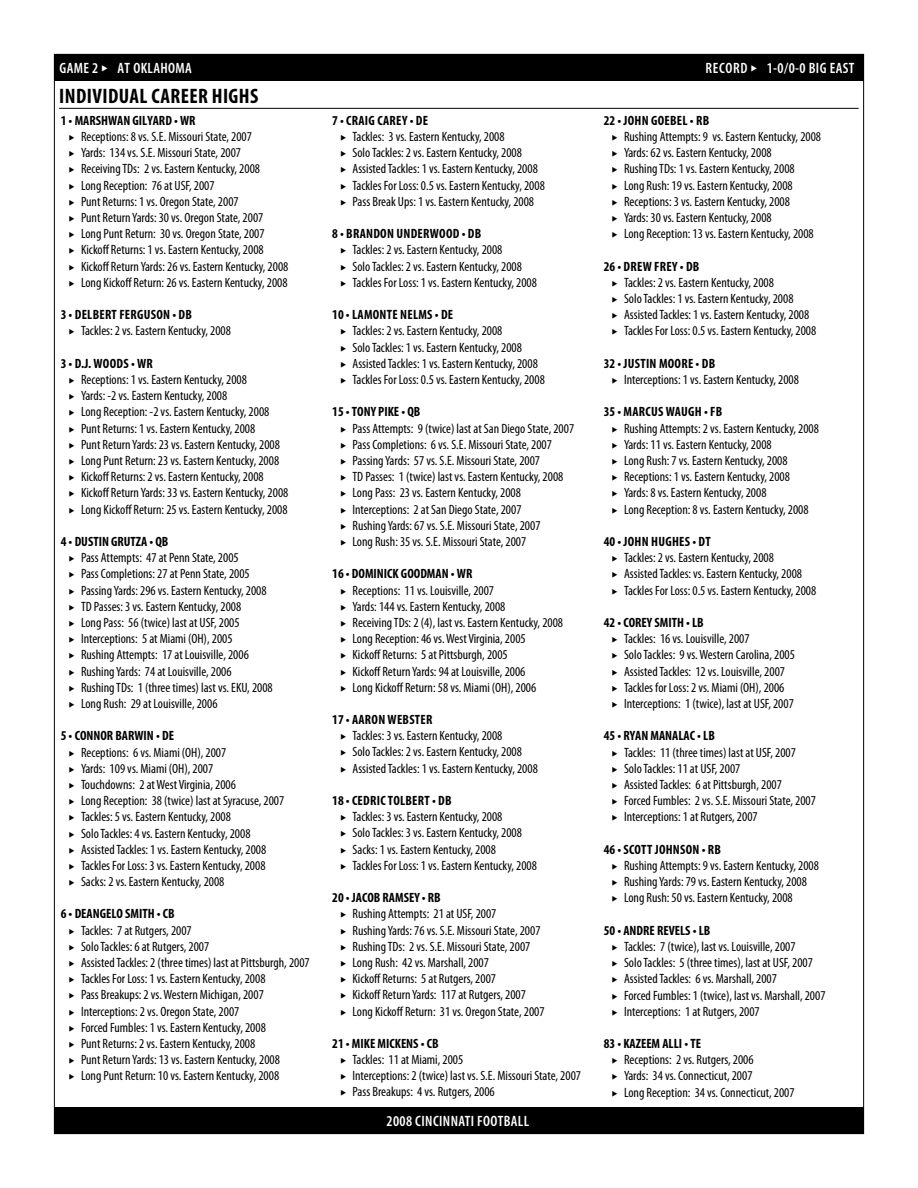
<style>
.page{position:relative;width:918px;height:1188px;background:#fff}
.page>*{position:absolute;margin:0;border:0;box-sizing:border-box;transform-origin:0 0}
.t1{font:700 condensed 21px "Myriad Pro";letter-spacing:.02em;color:#000}
.t2{font:600 condensed 15px "Myriad Pro";letter-spacing:.025em;color:#fff}
.t3{font:condensed 13.5px/16.2px "Myriad Pro";color:#000}
.t4{font:700 condensed 13.5px "Myriad Pro";color:#000}
.t5{font:700 condensed 13.5px "Myriad Pro";letter-spacing:.02em;color:#000}
.t6{font:700 condensed 13.5px "Myriad Pro";letter-spacing:.025em;color:#000}
</style>
<div class="page">
<div style="left:54px;top:1107px;width:810px;height:27px;background:#000"></div>
<div style="left:54px;top:54px;width:810px;height:27px;background:#000"></div>
<hr style="left:59px;top:108px;width:800px;height:1px;background:#000">
<p class="t2" style="left:60px;top:59px;width:115px">GAME 2 ◆ AT OKLAHOMAR</p>
<p class="t2" style="left:713px;top:59px;width:15px">ECORD</p>
<p class="t2" style="left:751px;top:59px;width:105px">◆ 1-0/0-0 BIG EAST</p>
<h1 class="t1" style="left:59px;top:83px;width:201px">INDIVIDUAL CAREER HIGHS</h1>
<p class="t4" style="left:61px;top:112px;width:128px">1 • MARSHWAN GILYARD • WR</p>
<p class="t3" style="left:81px;top:128px;width:209px">Receptions: 8 vs. S.E. Missouri State, 2007<br>Yards: 134 vs. S.E. Missouri State, 2007<br>Receiving TDs: 2 vs. Eastern Kentucky, 2008<br>Long Reception: 76 at USF, 2007<br>Punt Returns: 1 vs. Oregon State, 2007<br>Punt Return Yards: 30 vs. Oregon State, 2007<br>Long Punt Return: 30 vs. Oregon State, 2007<br>Kickoff Returns: 1 vs. Eastern Kentucky, 2008<br>Kickoff Return Yards: 26 vs. Eastern Kentucky, 2008<br>Long Kickoff Return: 26 vs. Eastern Kentucky, 2008</p>
<p class="t5" style="left:61px;top:306px;width:133px">3 • DELBERT FERGUSON • DB</p>
<p class="t3" style="left:81px;top:323px;width:152px">Tackles: 2 vs. Eastern Kentucky, 2008</p>
<p class="t4" style="left:61px;top:355px;width:94px">3 • D.J. WOODS • WR</p>
<p class="t3" style="left:81px;top:371px;width:209px">Receptions: 1 vs. Eastern Kentucky, 2008<br>Yards: -2 vs. Eastern Kentucky, 2008<br>Long Reception: -2 vs. Eastern Kentucky, 2008<br>Punt Returns: 1 vs. Eastern Kentucky, 2008<br>Punt Return Yards: 23 vs. Eastern Kentucky, 2008<br>Long Punt Return: 23 vs. Eastern Kentucky, 2008<br>Kickoff Returns: 2 vs. Eastern Kentucky, 2008<br>Kickoff Return Yards: 33 vs. Eastern Kentucky, 2008<br>Long Kickoff Return: 25 vs. Eastern Kentucky, 2008</p>
<p class="t4" style="left:61px;top:533px;width:109px">4 • DUSTIN GRUTZA • QB</p>
<p class="t3" style="left:81px;top:550px;width:193px">Pass Attempts: 47 at Penn State, 2005<br>Pass Completions: 27 at Penn State, 2005<br>Passing Yards: 296 vs. Eastern Kentucky, 2008<br>TD Passes: 3 vs. Eastern Kentucky, 2008<br>Long Pass: 56 (twice) last at USF, 2005<br>Interceptions: 5 at Miami (OH), 2005<br>Rushing Attempts: 17 at Louisville, 2006<br>Rushing Yards: 74 at Louisville, 2006<br>Rushing TDs: 1 (three times) last vs. EKU, 2008<br>Long Rush: 29 at Louisville, 2006</p>
<p class="t4" style="left:61px;top:727px;width:115px">5 • CONNOR BARWIN • DE</p>
<p class="t3" style="left:81px;top:744px;width:205px">Receptions: 6 vs. Miami (OH), 2007<br>Yards: 109 vs. Miami (OH), 2007<br>Touchdowns: 2 at West Virginia, 2006<br>Long Reception: 38 (twice) last at Syracuse, 2007<br>Tackles: 5 vs. Eastern Kentucky, 2008<br>Solo Tackles: 4 vs. Eastern Kentucky, 2008<br>Assisted Tackles: 1 vs. Eastern Kentucky, 2008<br>Tackles For Loss: 3 vs. Eastern Kentucky, 2008<br>Sacks: 2 vs. Eastern Kentucky, 2008</p>
<p class="t4" style="left:61px;top:905px;width:116px">6 • DEANGELO SMITH • CB</p>
<p class="t3" style="left:81px;top:922px;width:230px">Tackles: 7 at Rutgers, 2007<br>Solo Tackles: 6 at Rutgers, 2007<br>Assisted Tackles: 2 (three times) last at Pittsburgh, 2007<br>Tackles For Loss: 1 vs. Eastern Kentucky, 2008<br>Pass Breakups: 2 vs. Western Michigan, 2007<br>Interceptions: 2 vs. Oregon State, 2007<br>Forced Fumbles: 1 vs. Eastern Kentucky, 2008<br>Punt Returns: 2 vs. Eastern Kentucky, 2008<br>Punt Return Yards: 13 vs. Eastern Kentucky, 2008<br>Long Punt Return: 10 vs. Eastern Kentucky, 2008</p>
<p class="t6" style="left:332px;top:112px;width:97px">7 • CRAIG CAREY • DE</p>
<p class="t3" style="left:352px;top:128px;width:194px">Tackles: 3 vs. Eastern Kentucky, 2008<br>Solo Tackles: 2 vs. Eastern Kentucky, 2008<br>Assisted Tackles: 1 vs. Eastern Kentucky, 2008<br>Tackles For Loss: 0.5 vs. Eastern Kentucky, 2008<br>Pass Break Ups: 1 vs. Eastern Kentucky, 2008</p>
<p class="t4" style="left:332px;top:225px;width:99px">8 • BRANDON UNDERWOOD</p>
<p class="t4" style="left:462px;top:225px;width:14px">• DB</p>
<p class="t3" style="left:352px;top:242px;width:186px">Tackles: 2 vs. Eastern Kentucky, 2008<br>Solo Tackles: 2 vs. Eastern Kentucky, 2008<br>Tackles For Loss: 1 vs. Eastern Kentucky, 2008</p>
<p class="t5" style="left:332px;top:306px;width:121px">10 • LAMONTE NELMS • DE</p>
<p class="t3" style="left:352px;top:323px;width:194px">Tackles: 2 vs. Eastern Kentucky, 2008<br>Solo Tackles: 1 vs. Eastern Kentucky, 2008<br>Assisted Tackles: 1 vs. Eastern Kentucky, 2008<br>Tackles For Loss: 0.5 vs. Eastern Kentucky, 2008</p>
<p class="t4" style="left:332px;top:404px;width:90px">15 • TONY PIKE • QB</p>
<p class="t3" style="left:352px;top:420px;width:223px">Pass Attempts: 9 (twice) last at San Diego State, 2007<br>Pass Completions: 6 vs. S.E. Missouri State, 2007<br>Passing Yards: 57 vs. S.E. Missouri State, 2007<br>TD Passes: 1 (twice) last vs. Eastern Kentucky, 2008<br>Long Pass: 23 vs. Eastern Kentucky, 2008<br>Interceptions: 2 at San Diego State, 2007<br>Rushing Yards: 67 vs. S.E. Missouri State, 2007<br>Long Rush: 35 vs. S.E. Missouri State, 2007</p>
<p class="t4" style="left:332px;top:565px;width:77px">16 • DOMINICK GOOD</p>
<p class="t4" style="left:427px;top:565px;width:47px">MAN • WR</p>
<p class="t3" style="left:352px;top:582px;width:212px">Receptions: 11 vs. Louisville, 2007<br>Yards: 144 vs. Eastern Kentucky, 2008<br>Receiving TDs: 2 (4), last vs. Eastern Kentucky, 2008<br>Long Reception: 46 vs. West Virginia, 2005<br>Kickoff Returns: 5 at Pittsburgh, 2005<br>Kickoff Return Yards: 94 at Louisville, 2006<br>Long Kickoff Return: 58 vs. Miami (OH), 2006</p>
<p class="t5" style="left:332px;top:711px;width:102px">17 • AARON WEBSTER</p>
<p class="t3" style="left:352px;top:727px;width:187px">Tackles: 3 vs. Eastern Kentucky, 2008<br>Solo Tackles: 2 vs. Eastern Kentucky, 2008<br>Assisted Tackles: 1 vs. Eastern Kentucky, 2008</p>
<p class="t4" style="left:332px;top:792px;width:63px">18 • CEDRIC TOLB</p>
<p class="t4" style="left:412px;top:792px;width:41px">ERT • DB</p>
<p class="t3" style="left:352px;top:808px;width:186px">Tackles: 3 vs. Eastern Kentucky, 2008<br>Solo Tackles: 3 vs. Eastern Kentucky, 2008<br>Sacks: 1 vs. Eastern Kentucky, 2008<br>Tackles For Loss: 1 vs. Eastern Kentucky, 2008</p>
<p class="t4" style="left:332px;top:889px;width:110px">20 • JACOB RAMSEY • RB</p>
<p class="t3" style="left:352px;top:906px;width:194px">Rushing Attempts: 21 at USF, 2007<br>Rushing Yards: 76 vs. S.E. Missouri State, 2007<br>Rushing TDs: 2 vs. S.E. Missouri State, 2007<br>Long Rush: 42 vs. Marshall, 2007<br>Kickoff Returns: 5 at Rutgers, 2007<br>Kickoff Return Yards: 117 at Rutgers, 2007<br>Long Kickoff Return: 31 vs. Oregon State, 2007</p>
<p class="t4" style="left:332px;top:1035px;width:108px">21 • MIKE MICKENS • CB</p>
<p class="t3" style="left:352px;top:1051px;width:230px">Tackles: 11 at Miami, 2005<br>Interceptions: 2 (twice) last vs. S.E. Missouri State, 2007<br>Pass Breakups: 4 vs. Rutgers, 2006</p>
<p class="t2" style="left:387px;top:1112px;width:138px">2008 CINCINNATI FOOTBALL</p>
<p class="t5" style="left:604px;top:112px;width:107px">22 • JOHN GOEBEL • RB</p>
<p class="t3" style="left:624px;top:128px;width:199px">Rushing Attempts: 9 vs. Eastern Kentucky, 2008<br>Yards: 62 vs. Eastern Kentucky, 2008<br>Rushing TDs: 1 vs. Eastern Kentucky, 2008<br>Long Rush: 19 vs. Eastern Kentucky, 2008<br>Receptions: 3 vs. Eastern Kentucky, 2008<br>Yards: 30 vs. Eastern Kentucky, 2008<br>Long Reception: 13 vs. Eastern Kentucky, 2008</p>
<p class="t5" style="left:604px;top:258px;width:97px">26 • DREW FREY • DB</p>
<p class="t3" style="left:624px;top:274px;width:194px">Tackles: 2 vs. Eastern Kentucky, 2008<br>Solo Tackles: 1 vs. Eastern Kentucky, 2008<br>Assisted Tackles: 1 vs. Eastern Kentucky, 2008<br>Tackles For Loss: 0.5 vs. Eastern Kentucky, 2008</p>
<p class="t5" style="left:604px;top:355px;width:113px">32 • JUSTIN MOORE • DB</p>
<p class="t3" style="left:624px;top:371px;width:177px">Interceptions: 1 vs. Eastern Kentucky, 2008</p>
<p class="t4" style="left:604px;top:404px;width:120px">35 • MARCUS WAUGH • FB</p>
<p class="t3" style="left:624px;top:420px;width:197px">Rushing Attempts: 2 vs. Eastern Kentucky, 2008<br>Yards: 11 vs. Eastern Kentucky, 2008<br>Long Rush: 7 vs. Eastern Kentucky, 2008<br>Receptions: 1 vs. Eastern Kentucky, 2008<br>Yards: 8 vs. Eastern Kentucky, 2008<br>Long Reception: 8 vs. Eastern Kentucky, 2008</p>
<p class="t4" style="left:604px;top:533px;width:102px">40 • JOHN HUGHES • DT</p>
<p class="t3" style="left:624px;top:550px;width:194px">Tackles: 2 vs. Eastern Kentucky, 2008<br>Assisted Tackles: vs. Eastern Kentucky, 2008<br>Tackles For Loss: 0.5 vs. Eastern Kentucky, 2008</p>
<p class="t4" style="left:604px;top:614px;width:102px">42 • COREY SMITH • LB</p>
<p class="t3" style="left:624px;top:631px;width:173px">Tackles: 16 vs. Louisville, 2007<br>Solo Tackles: 9 vs. Western Carolina, 2005<br>Assisted Tackles: 12 vs. Louisville, 2007<br>Tackles for Loss: 2 vs. Miami (OH), 2006<br>Interceptions: 1 (twice), last at USF, 2007</p>
<p class="t4" style="left:604px;top:728px;width:113px">45 • RYAN MANALAC • LB</p>
<p class="t3" style="left:624px;top:744px;width:194px">Tackles: 11 (three times) last at USF, 2007<br>Solo Tackles: 11 at USF, 2007<br>Assisted Tackles: 6 at Pittsburgh, 2007<br>Forced Fumbles: 2 vs. S.E. Missouri State, 2007<br>Interceptions: 1 at Rutgers, 2007</p>
<p class="t5" style="left:604px;top:841px;width:119px">46 • SCOTT JOHNSON • RB</p>
<p class="t3" style="left:624px;top:857px;width:197px">Rushing Attempts: 9 vs. Eastern Kentucky, 2008<br>Rushing Yards: 79 vs. Eastern Kentucky, 2008<br>Long Rush: 50 vs. Eastern Kentucky, 2008</p>
<p class="t4" style="left:604px;top:922px;width:108px">50 • ANDRE REVELS • LB</p>
<p class="t3" style="left:624px;top:938px;width:203px">Tackles: 7 (twice), last vs. Louisville, 2007<br>Solo Tackles: 5 (three times), last at USF, 2007<br>Assisted Tackles: 6 vs. Marshall, 2007<br>Forced Fumbles: 1 (twice), last vs. Marshall, 2007<br>Interceptions: 1 at Rutgers, 2007</p>
<p class="t4" style="left:604px;top:1035px;width:98px">83 • KAZEEM ALLI • TE</p>
<p class="t3" style="left:624px;top:1051px;width:172px">Receptions: 2 vs. Rutgers, 2006<br>Yards: 34 vs. Connecticut, 2007<br>Long Reception: 34 vs. Connecticut, 2007</p>
</div>
